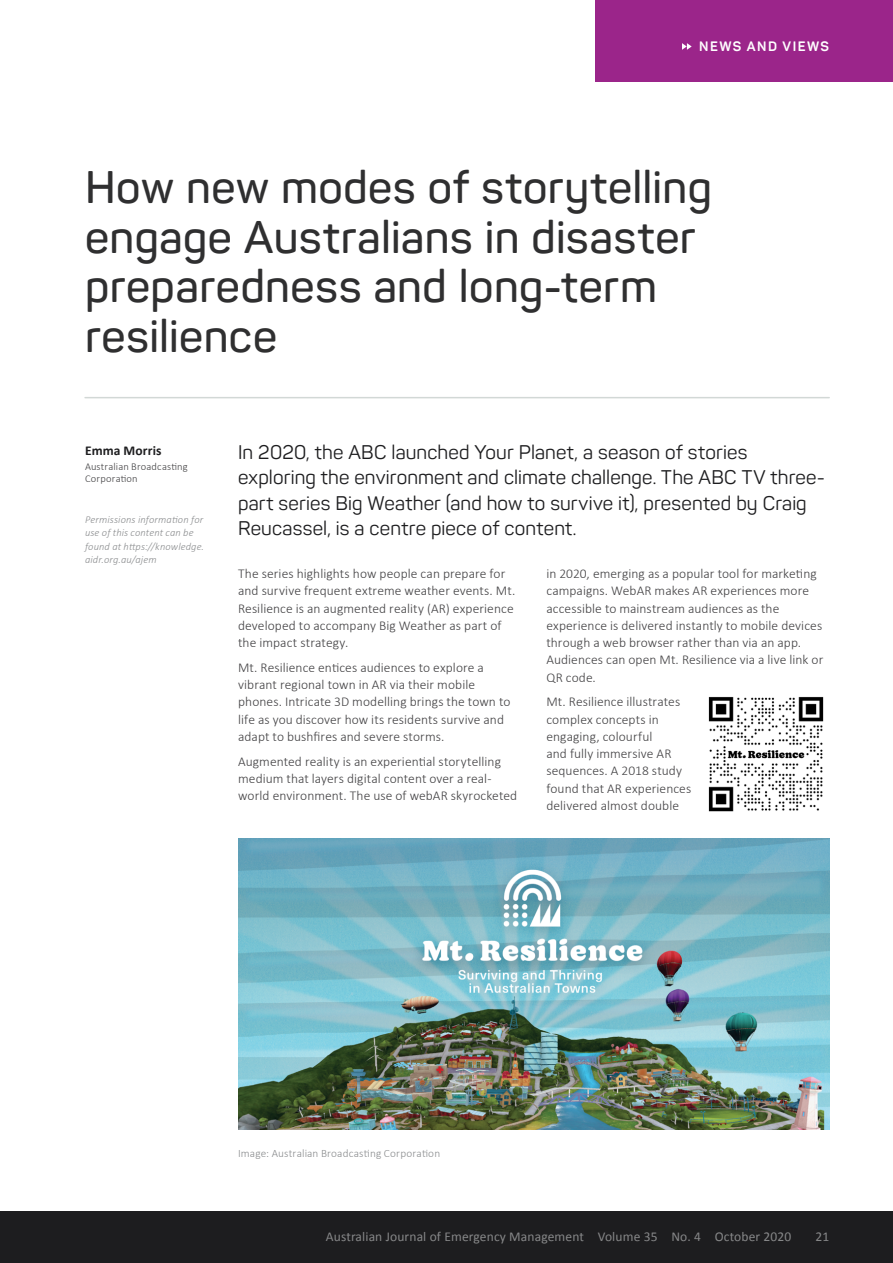
<style>
.page{position:relative;width:893px;height:1263px;background:#fff}
.page>*{position:absolute;margin:0;border:0;box-sizing:border-box;transform-origin:0 0}
.t1{font:600 45px/49.5px "Panton";letter-spacing:.01em;color:#2f2f30}
.t2{font:19.5px/25.5px "Panton";letter-spacing:.01em;color:#1d1d1f}
.t3{font:300 13.5px/17.2px "Calibri";letter-spacing:.005em;color:#414042}
.t4{font:13.5px "Calibri";letter-spacing:.01em;color:#868788}
.t5{font:700 13.5px "Panton";letter-spacing:.11em;color:#fff}
.t6{font:700 13.5px "Calibri";letter-spacing:.01em;color:#1d1d1f}
.t7{font:300 11.25px "Calibri";letter-spacing:.015em;color:#8a8c8e}
.t8{font:italic 300 10.5px/13.5px "Calibri";letter-spacing:.01em;color:#8a8c8e}
.t9{font:300 10.5px/12px "Calibri";letter-spacing:.02em;color:#414042}
</style>
<div class="page">
<div style="left:0;top:1212px;width:893px;height:51px;background:#1d1d1f"></div>
<div style="left:596px;top:0;width:297px;height:81px;background:#9b258a"></div>
<svg style="left:682px;top:43px;width:10px;height:7px"></svg>
<hr style="left:85px;top:397px;width:744px;height:1px;background:#d2d8d6">
<img style="left:238px;top:838px;width:591px;height:291px">
<img style="left:708px;top:696px;width:116px;height:116px">
<p class="t5" style="left:699px;top:38px;width:131px">NEWS AND VIEWS</p>
<h1 class="t1" style="left:85px;top:163px;width:628px">How new modes of storytelling engage Australians in disaster preparedness and long-term resilience</h1>
<p class="t6" style="left:85px;top:442px;width:78px">Emma Morris</p>
<p class="t9" style="left:85px;top:460px;width:104px">Australian Broadcasting<br>Corporation</p>
<p class="t8" style="left:85px;top:512px;width:121px">Permissions information for use of this content can be found at https://knowledge. aidr.org.au/ajem</p>
<h2 class="t2" style="left:238px;top:439px;width:588px">In 2020, the ABC launched Your Planet, a season of stories exploring the environment and climate challenge. The ABC TV three&shy;part series Big Weather (and how to survive it), presented by Craig Reucassel, is a centre piece of content.</h2>
<p class="t3" style="left:238px;top:565px;width:279px">The series highlights how people can prepare for and survive frequent extreme weather events. Mt.<br>Resilience is an augmented reality (AR) experience developed to accompany Big Weather as part of the impact strategy.</p>
<p class="t3" style="left:238px;top:658px;width:274px">Mt. Resilience entices audiences to explore a vibrant regional town in AR via their mobile phones. Intricate 3D modelling brings the town to life as you discover how its residents survive and adapt to bushfires and severe storms.</p>
<p class="t3" style="left:238px;top:752px;width:281px">Augmented reality is an experiential storytelling medium that layers digital content over a real&shy;world environment. The use of webAR skyrocketed</p>
<p class="t3" style="left:546px;top:565px;width:278px">in 2020, emerging as a popular tool for marketing campaigns. WebAR makes AR experiences more accessible to mainstream audiences as the experience is delivered instantly to mobile devices through a web browser rather than via an app.<br>Audiences can open Mt. Resilience via a live link or QR code.</p>
<p class="t3" style="left:546px;top:693px;width:146px">Mt. Resilience illustrates complex concepts in engaging, colourful<br>and fully immersive AR sequences. A 2018 study found that AR experiences delivered almost double</p>
<p class="t7" style="left:238px;top:1146px;width:204px">Image: Australian Broadcasting Corporation</p>
<p class="t4" style="left:326px;top:1228px;width:467px">Australian Journal of Emergency Management Volume 35 No. 4 October 2020</p>
<p class="t4" style="left:815px;top:1228px;width:15px">21</p>
</div>
